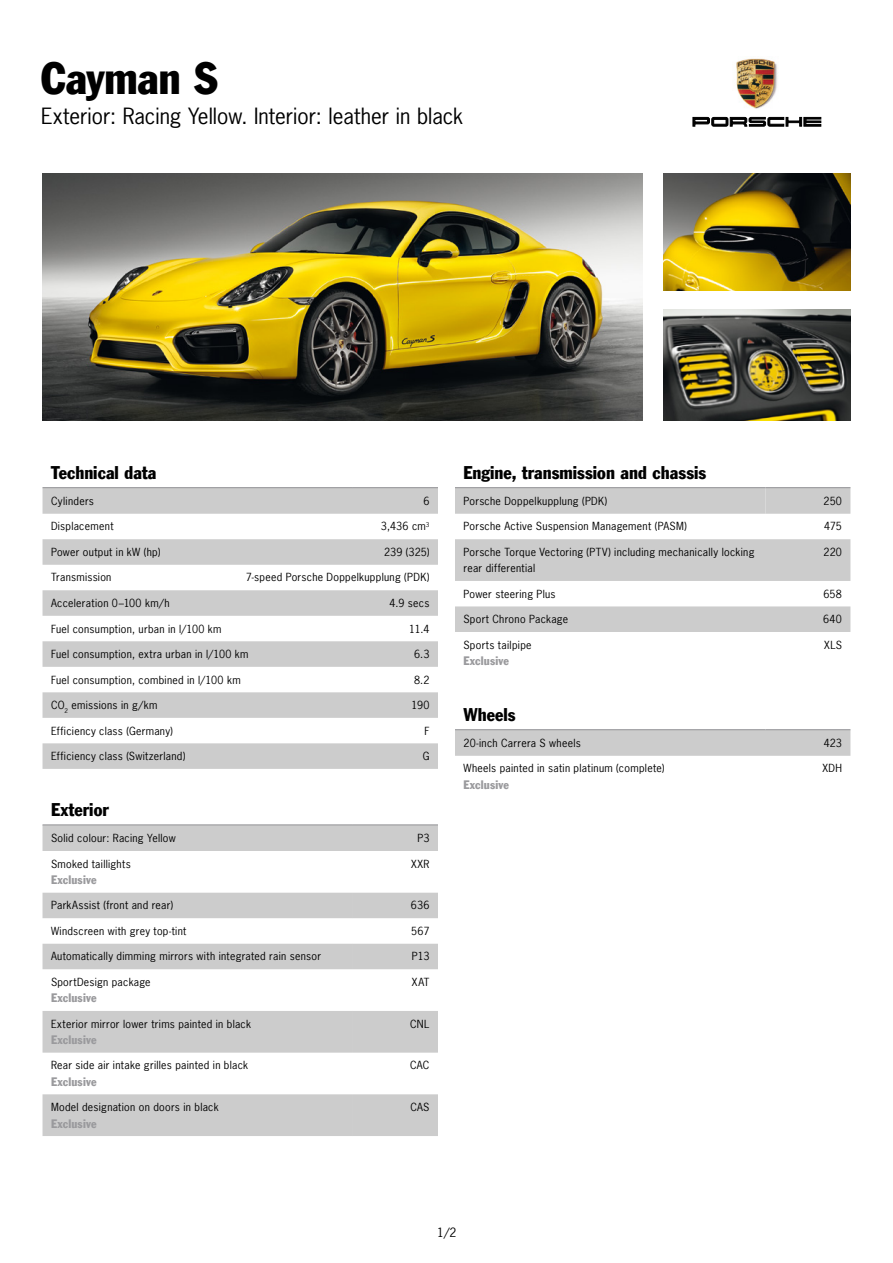
<style>
.page{position:relative;width:893px;height:1263px;background:#fff}
.page>*{position:absolute;margin:0;border:0;box-sizing:border-box;transform-origin:0 0}
.t1{font:condensed 45px "Frank Gothfor Porsche WTT";letter-spacing:-.01em;color:#000}
.t2{font:21px "News Gothfor Porsche WTT";color:#000}
.t3{font:condensed 18px "Frank Gothfor Porsche WTT";color:#000}
.t4{font:condensed 12px "Frank Gothfor Porsche WTT";letter-spacing:.015em;color:#9a9a9d}
.t5{font:12px "News Gothfor Porsche WTT";color:#000}
.t6{font:10.5px/16.5px "News Gothfor Porsche WTT";letter-spacing:.03em;color:#000}
</style>
<div class="page">
<svg style="left:692px;top:117px;width:130px;height:10px"></svg>
<img style="left:736px;top:58px;width:42px;height:51px">
<img style="left:663px;top:309px;width:187px;height:112px">
<img style="left:663px;top:173px;width:187px;height:117px">
<img style="left:43px;top:173px;width:599px;height:248px">
<svg style="left:43px;top:488px;width:395px;height:281px;fill:#ccc"></svg>
<hr style="left:43px;top:487px;width:310px;height:1px;background:#9a9a9d">
<hr style="left:353px;top:487px;width:85px;height:1px;background:#9a9a9d">
<svg style="left:43px;top:825px;width:395px;height:311px;fill:#ccc"></svg>
<svg style="left:353px;top:893px;width:85px;height:243px"></svg>
<hr style="left:43px;top:824px;width:310px;height:1px;background:#9a9a9d">
<hr style="left:353px;top:824px;width:85px;height:1px;background:#9a9a9d">
<svg style="left:455px;top:488px;width:395px;height:144px;fill:#ccc"></svg>
<hr style="left:455px;top:487px;width:310px;height:1px;background:#9a9a9d">
<hr style="left:765px;top:487px;width:85px;height:1px;background:#9a9a9d">
<svg style="left:455px;top:730px;width:395px;height:26px;background:#cbcbcb"></svg>
<hr style="left:455px;top:729px;width:310px;height:1px;background:#9a9a9d">
<hr style="left:765px;top:729px;width:85px;height:1px;background:#9a9a9d">
<h1 class="t1" style="left:41px;top:51px;width:178px">Cayman S</h1>
<h2 class="t2" style="left:41px;top:103px;width:424px">Exterior: Racing Yellow. Interior: leather in black</h2>
<h3 class="t3" style="left:51px;top:462px;width:107px">Technical data</h3>
<p class="t6" style="left:51px;top:493px;width:44px">Cylinders</p>
<p class="t6" style="left:423px;top:493px;width:8px">6</p>
<p class="t6" style="left:51px;top:518px;width:64px">Displacement</p>
<p class="t6" style="left:381px;top:518px;width:50px">3,436 cm<sup>3</sup></p>
<p class="t6" style="left:51px;top:544px;width:111px">Power output in kW (hp)</p>
<p class="t6" style="left:384px;top:544px;width:47px">239 (325)</p>
<p class="t6" style="left:51px;top:569px;width:62px">Transmission</p>
<p class="t6" style="left:246px;top:569px;width:185px">7-speed Porsche Doppelkupplung (PDK)</p>
<p class="t6" style="left:51px;top:595px;width:120px">Acceleration 0–100 km/h</p>
<p class="t6" style="left:389px;top:595px;width:41px">4.9 secs</p>
<p class="t6" style="left:51px;top:620px;width:172px">Fuel consumption, urban in l/100 km</p>
<p class="t6" style="left:409px;top:620px;width:22px">11.4</p>
<p class="t6" style="left:51px;top:646px;width:199px">Fuel consumption, extra urban in l/100 km</p>
<p class="t6" style="left:414px;top:646px;width:17px">6.3</p>
<p class="t6" style="left:51px;top:671px;width:191px">Fuel consumption, combined in l/100 km</p>
<p class="t6" style="left:414px;top:671px;width:17px">8.2</p>
<p class="t6" style="left:51px;top:697px;width:108px">CO<sub>2</sub> emissions in g/km</p>
<p class="t6" style="left:411px;top:697px;width:20px">190</p>
<p class="t6" style="left:51px;top:722px;width:123px">Efficiency class (Germany)</p>
<p class="t6" style="left:424px;top:722px;width:7px">F</p>
<p class="t6" style="left:51px;top:748px;width:136px">Efficiency class (Switzerland)</p>
<p class="t6" style="left:423px;top:748px;width:8px">G</p>
<h3 class="t3" style="left:51px;top:799px;width:59px">Exterior</h3>
<p class="t6" style="left:51px;top:830px;width:126px">Solid colour: Racing Yellow</p>
<p class="t6" style="left:417px;top:830px;width:14px">P3</p>
<p class="t6" style="left:51px;top:855px;width:81px">Smoked taillights</p>
<p class="t4" style="left:51px;top:872px;width:47px">Exclusive</p>
<p class="t6" style="left:411px;top:855px;width:20px">XXR</p>
<p class="t6" style="left:51px;top:897px;width:124px">ParkAssist (front and rear)</p>
<p class="t6" style="left:411px;top:897px;width:20px">636</p>
<p class="t6" style="left:51px;top:922px;width:137px">Windscreen with grey top-tint</p>
<p class="t6" style="left:411px;top:922px;width:20px">567</p>
<p class="t6" style="left:51px;top:948px;width:272px">Automatically dimming mirrors with integrated rain sensor</p>
<p class="t6" style="left:412px;top:948px;width:19px">P13</p>
<p class="t6" style="left:51px;top:974px;width:101px">SportDesign package</p>
<p class="t4" style="left:51px;top:991px;width:47px">Exclusive</p>
<p class="t6" style="left:412px;top:974px;width:19px">XAT</p>
<p class="t6" style="left:51px;top:1015px;width:202px">Exterior mirror lower trims painted in black</p>
<p class="t4" style="left:51px;top:1032px;width:47px">Exclusive</p>
<p class="t6" style="left:410px;top:1015px;width:21px">CNL</p>
<p class="t6" style="left:51px;top:1057px;width:199px">Rear side air intake grilles painted in black</p>
<p class="t4" style="left:51px;top:1074px;width:47px">Exclusive</p>
<p class="t6" style="left:410px;top:1057px;width:21px">CAC</p>
<p class="t6" style="left:51px;top:1099px;width:169px">Model designation on doors in black</p>
<p class="t4" style="left:51px;top:1116px;width:47px">Exclusive</p>
<p class="t6" style="left:410px;top:1099px;width:21px">CAS</p>
<h3 class="t3" style="left:463px;top:462px;width:244px">Engine, transmission and chassis</h3>
<p class="t6" style="left:463px;top:493px;width:145px">Porsche Doppelkupplung (PDK)</p>
<p class="t6" style="left:824px;top:493px;width:20px">250</p>
<p class="t6" style="left:463px;top:518px;width:225px">Porsche Active Suspension Management (PASM)</p>
<p class="t6" style="left:824px;top:518px;width:19px">475</p>
<p class="t6" style="left:463px;top:544px;width:292px">Porsche Torque Vectoring (PTV) including mechanically locking rear differential</p>
<p class="t6" style="left:823px;top:544px;width:20px">220</p>
<p class="t6" style="left:463px;top:585px;width:94px">Power steering Plus</p>
<p class="t6" style="left:823px;top:585px;width:20px">658</p>
<p class="t6" style="left:463px;top:611px;width:106px">Sport Chrono Package</p>
<p class="t6" style="left:823px;top:611px;width:20px">640</p>
<p class="t6" style="left:463px;top:636px;width:70px">Sports tailpipe</p>
<p class="t4" style="left:463px;top:654px;width:47px">Exclusive</p>
<p class="t6" style="left:824px;top:636px;width:19px">XLS</p>
<h3 class="t3" style="left:463px;top:704px;width:54px">Wheels</h3>
<p class="t6" style="left:463px;top:735px;width:119px">20-inch Carrera S wheels</p>
<p class="t6" style="left:824px;top:735px;width:20px">423</p>
<p class="t6" style="left:463px;top:760px;width:203px">Wheels painted in satin platinum (complete)</p>
<p class="t4" style="left:463px;top:777px;width:47px">Exclusive</p>
<p class="t6" style="left:822px;top:760px;width:21px">XDH</p>
<p class="t5" style="left:437px;top:1225px;width:21px">1/2</p>
</div>
